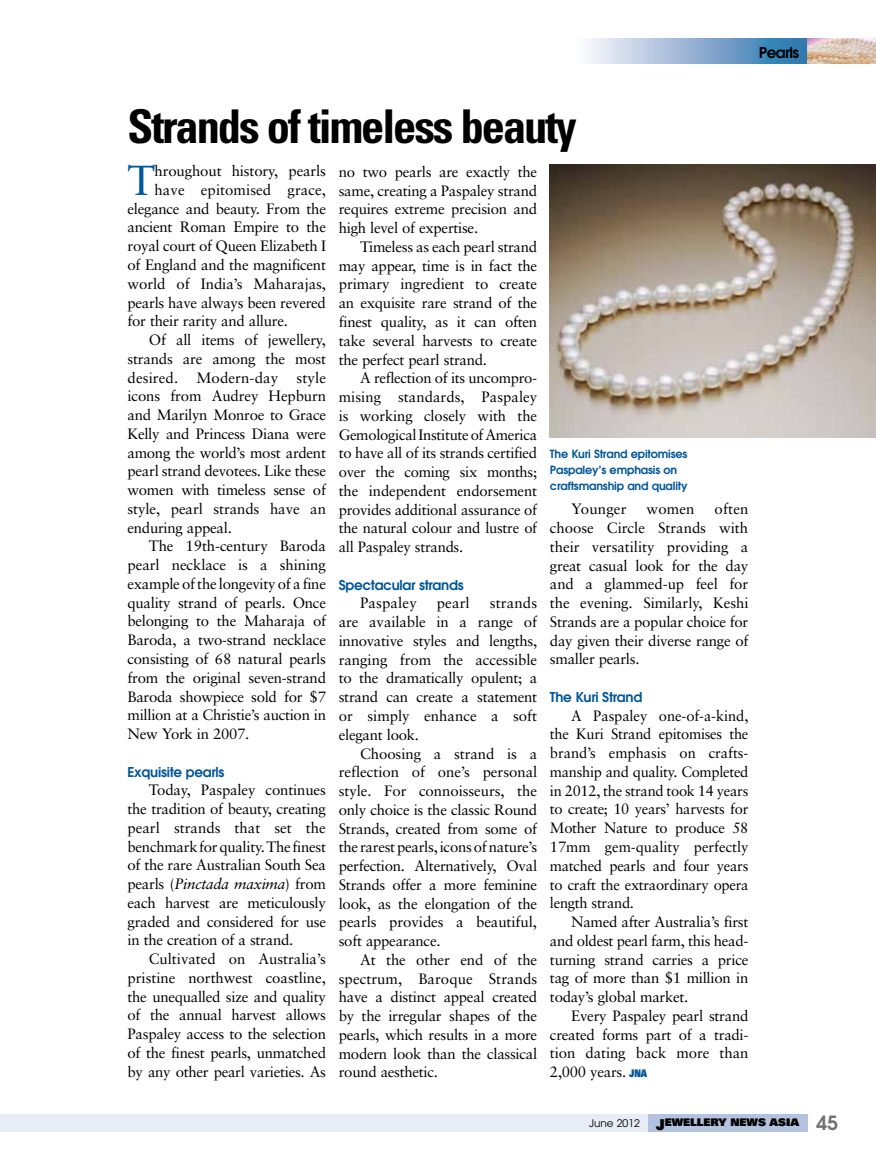
<style>
.page{position:relative;width:876px;height:1170px;background:#fff}
.page>*{position:absolute;margin:0;border:0;box-sizing:border-box;transform-origin:0 0}
.t1{font:700 condensed 46.5px "Univers";letter-spacing:-.045em;color:#000}
.t2{font:41.85px "Sabon";color:#00579a}
.t3{font:15px/18.8px "Sabon";letter-spacing:-.02em;color:#000;text-align:justify}
.t4{font:15px "Sabon";letter-spacing:.005em;color:#000}
.t5{font:15px "Sabon";color:#000}
.t6{font:15px "Sabon";letter-spacing:.01em;color:#000}
.t7{font:600 15px "Avant Garde";letter-spacing:-.035em;color:#000}
.t8{font:600 13.5px "Avant Garde";letter-spacing:-.02em;color:#00579a}
.t9{font:600 11.25px/15.8px "Avant Garde";letter-spacing:-.015em;color:#00579a}
.t10{font:900 10.5px "Univers";color:#000;scale:1.05 1}
.s1{font-style:italic}
.s2{font-family:"Univers";font-weight:900;font-size:10.5px;color:#00579a}
.s3{font-family:"Avant Garde";font-weight:400}
.s4{font-size:15px}
.s5{font-family:"Avant Garde";font-weight:600;font-size:19.5px;color:#727171}
</style>
<div class="page">
<img style="left:550px;top:165px;width:326px;height:272px">
<div style="left:0;top:1114px;width:648px;height:17px;background:#e7ecf5"></div>
<div style="left:648px;top:1114px;width:160px;height:17px;background:#b3c3df"></div>
<svg style="left:587px;top:38px;width:221px;height:26px;background:#8db0d2"></svg>
<img style="left:808px;top:38px;width:68px;height:26px">
<p class="t7" style="left:759px;top:42px;width:42px">Pearls</p>
<h1 class="t1" style="left:128px;top:98px;width:451px">Strands of timeless beauty</h1>
<h2 class="t2" style="left:128px;top:155px;width:29px">T</h2>
<p class="t3" style="left:155px;top:161px;width:173px">hroughout history, pearls</p>
<p class="t5" style="left:155px;top:181px;width:173px">have epitomised grace,</p>
<p class="t3" style="left:128px;top:199px;width:200px">elegance and beauty. From the</p>
<p class="t3" style="left:128px;top:218px;width:200px">ancient Roman Empire to the</p>
<p class="t3" style="left:128px;top:236px;width:200px">royal court of Queen Elizabeth I</p>
<p class="t3" style="left:128px;top:255px;width:200px">of England and the magnificent</p>
<p class="t3" style="left:128px;top:274px;width:200px">world of India’s Maharajas,</p>
<p class="t3" style="left:128px;top:293px;width:200px">pearls have always been revered</p>
<p class="t3" style="left:128px;top:311px;width:162px">for their rarity and allure.</p>
<p class="t3" style="left:149px;top:330px;width:179px">Of all items of jewellery,</p>
<p class="t3" style="left:128px;top:349px;width:200px">strands are among the most</p>
<p class="t4" style="left:128px;top:368px;width:200px">desired. Modern-day style</p>
<p class="t3" style="left:128px;top:386px;width:200px">icons from Audrey Hepburn</p>
<p class="t3" style="left:128px;top:405px;width:200px">and Marilyn Monroe to Grace</p>
<p class="t3" style="left:128px;top:424px;width:200px">Kelly and Princess Diana were</p>
<p class="t3" style="left:128px;top:443px;width:200px">among the world’s most ardent</p>
<p class="t3" style="left:128px;top:461px;width:200px">pearl strand devotees. Like these</p>
<p class="t3" style="left:128px;top:480px;width:200px">women with timeless sense of</p>
<p class="t3" style="left:128px;top:499px;width:200px">style, pearl strands have an</p>
<p class="t3" style="left:128px;top:518px;width:106px">enduring appeal.</p>
<p class="t3" style="left:149px;top:536px;width:179px">The 19th-century Baroda</p>
<p class="t3" style="left:128px;top:555px;width:200px">pearl necklace is a shining</p>
<p class="t3" style="left:128px;top:574px;width:200px">example of the longevity of a fine</p>
<p class="t3" style="left:128px;top:593px;width:200px">quality strand of pearls. Once</p>
<p class="t3" style="left:128px;top:611px;width:200px">belonging to the Maharaja of</p>
<p class="t3" style="left:128px;top:630px;width:200px">Baroda, a two-strand necklace</p>
<p class="t3" style="left:128px;top:649px;width:200px">consisting of 68 natural pearls</p>
<p class="t3" style="left:128px;top:668px;width:200px">from the original seven-strand</p>
<p class="t3" style="left:128px;top:686px;width:200px">Baroda showpiece sold for $7</p>
<p class="t3" style="left:128px;top:705px;width:200px">million at a Christie’s auction in</p>
<p class="t3" style="left:128px;top:724px;width:123px">New York in 2007.</p>
<p class="t8" style="left:128px;top:762px;width:98px">Exquisite pearls</p>
<p class="t3" style="left:128px;top:780px;width:200px;text-indent:21px">Today, Paspaley continues the tradition of beauty, creating pearl strands that set the benchmark for quality. The finest of the rare Australian South Sea pearls (<span class="s1">Pinctada maxima</span>) from each harvest are meticulously graded and considered for use in the creation of a strand.</p>
<p class="t3" style="left:128px;top:949px;width:200px;text-indent:21px">Cultivated on Australia’s pristine northwest coastline, the unequalled size and quality of the annual harvest allows Paspaley access to the selection of the finest pearls, unmatched by any other pearl varieties. As</p>
<p class="t3" style="left:339px;top:162px;width:200px">no two pearls are exactly the same, creating a Paspaley strand requires extreme precision and high level of expertise.</p>
<p class="t3" style="left:339px;top:237px;width:200px;text-indent:21px">Timeless as each pearl strand may appear, time is in fact the primary ingredient to create an exquisite rare strand of the finest quality, as it can often take several harvests to create the perfect pearl strand.</p>
<p class="t3" style="left:339px;top:368px;width:200px;text-indent:21px">A reflection of its uncompro&shy;mising standards, Paspaley is working closely with the Gemological Institute of America to have all of its strands certified over the coming six months; the independent endorsement provides additional assurance of the natural colour and lustre of all Paspaley strands.</p>
<p class="t8" style="left:339px;top:576px;width:126px">Spectacular strands</p>
<p class="t6" style="left:360px;top:594px;width:58px">Paspaley</p>
<p class="t3" style="left:437px;top:593px;width:35px">pearl</p>
<p class="t3" style="left:339px;top:593px;width:200px;text-indent:151px">strands are available in a range of innovative styles and lengths, ranging from the accessible to the dramatically opulent; a strand can create a statement or simply enhance a soft elegant look.</p>
<p class="t3" style="left:339px;top:743px;width:200px;text-indent:21px">Choosing a strand is a reflection of one’s personal style. For connoisseurs, the only choice is the classic Round Strands, created from some of the rarest pearls, icons of nature’s perfection. Alternatively, Oval Strands offer a more feminine look, as the elongation of the pearls provides a beautiful, soft appearance.</p>
<p class="t3" style="left:339px;top:950px;width:200px;text-indent:21px">At the other end of the spectrum, Baroque Strands have a distinct appeal created by the irregular shapes of the pearls, which results in a more modern look than the classical round aesthetic.</p>
<p class="t9" style="left:550px;top:446px;width:139px">The Kuri Strand epitomises<br>Paspaley’s emphasis on craftsmanship and quality</p>
<p class="t3" style="left:550px;top:499px;width:200px;text-indent:165px">often choose Circle Strands with their versatility providing a great casual look for the day and a glammed-up feel for the evening. Similarly, Keshi Strands are a popular choice for day given their diverse range of smaller pearls.</p>
<p class="t8" style="left:550px;top:688px;width:94px">The Kuri Strand</p>
<p class="t3" style="left:550px;top:705px;width:200px;text-indent:21px">A Paspaley one-of-a-kind, the Kuri Strand epitomises the brand’s emphasis on crafts&shy;manship and quality. Completed in 2012, the strand took 14 years to create; 10 years’ harvests for Mother Nature to produce 58<br>17mm gem-quality perfectly matched pearls and four years to craft the extraordinary opera length strand.</p>
<p class="t3" style="left:550px;top:912px;width:200px;text-indent:21px">Named after Australia’s first and oldest pearl farm, this head&shy;turning strand carries a price tag of more than $1 million in today’s global market.</p>
<p class="t3" style="left:550px;top:1005px;width:200px;text-indent:21px">Every Paspaley pearl strand created forms part of a tradi&shy;tion dating back more than 2,000 years. <span class="s2">JNA</span></p>
<p class="t6" style="left:571px;top:500px;width:57px">Younger</p>
<p class="t3" style="left:647px;top:499px;width:50px">women</p>
<p class="t10" style="left:589px;top:1115px;width:238px"><span class="s3">June 2012</span> <span class="s4">J</span>EWELLERY NEWS ASIA <span class="s5">45</span></p>
</div>
